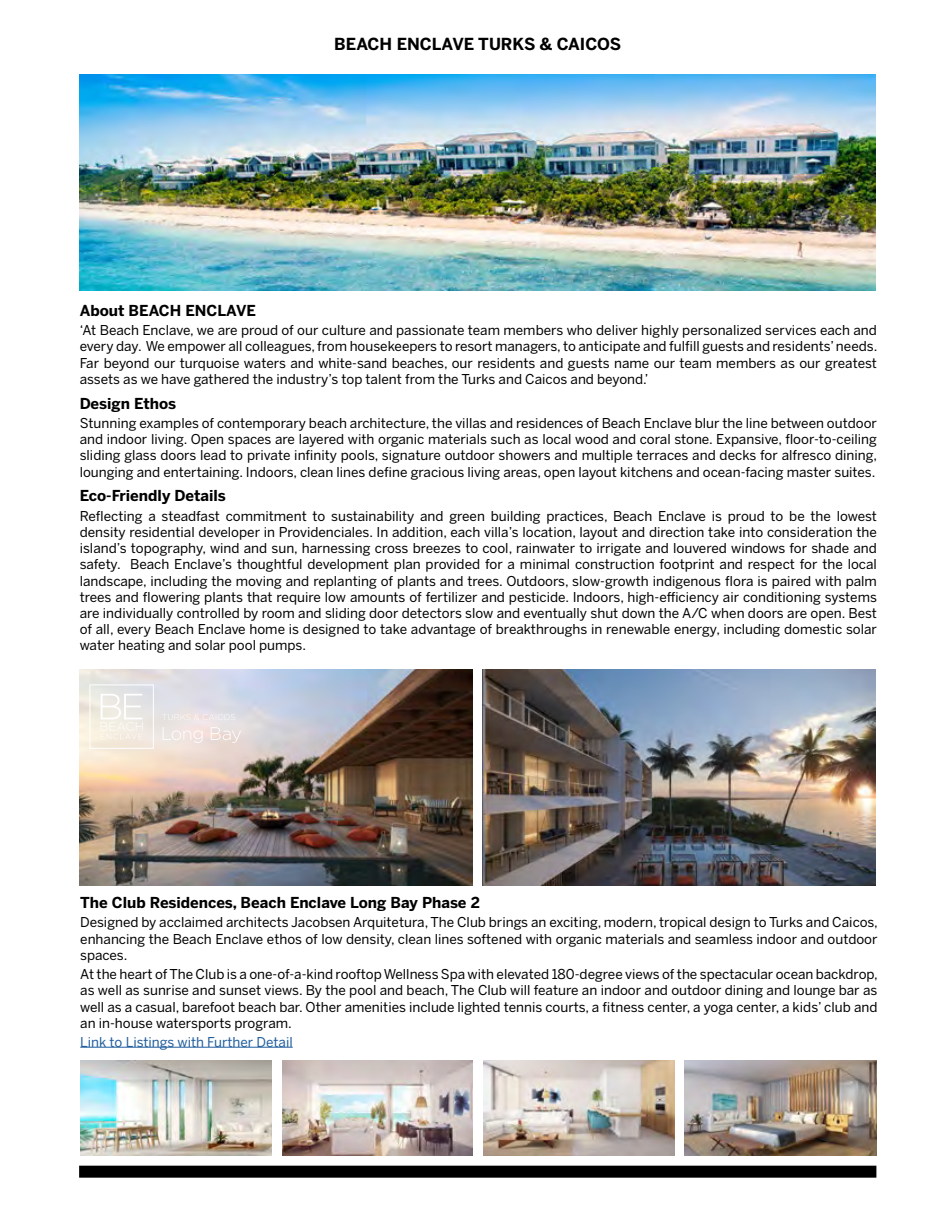
<style>
.page{position:relative;width:945px;height:1215px;background:#fff}
.page>*{position:absolute;margin:0;border:0;box-sizing:border-box;transform-origin:0 0}
.t1{font:700 16.5px "Benton Sans";color:#000}
.t2{font:700 15px "Benton Sans";color:#000}
.t3{font:13.5px/16.2px "Benton Sans";color:#000;text-align:justify}
.t4{font:13.5px "Benton Sans";color:#215e9e}
</style>
<div class="page">
<img style="left:79px;top:669px;width:393px;height:216px">
<img style="left:80px;top:74px;width:796px;height:216px">
<div style="left:79px;top:1166px;width:797px;height:12px;background:#000"></div>
<img style="left:80px;top:1061px;width:192px;height:94px">
<img style="left:685px;top:1060px;width:191px;height:95px">
<svg style="left:163px;top:727px;width:78px;height:16px"></svg>
<svg style="left:162px;top:714px;width:73px;height:6px"></svg>
<svg style="left:89px;top:684px;width:65px;height:65px;background:#efebe5"></svg>
<img style="left:484px;top:1060px;width:191px;height:95px">
<img style="left:282px;top:1061px;width:191px;height:94px">
<hr style="left:80px;top:1047px;width:213px;height:1px;background:#215e9e">
<img style="left:483px;top:670px;width:393px;height:216px">
<p class="t1" style="left:334px;top:34px;width:289px">BEACH ENCLAVE TURKS &amp; CAICOS</p>
<p class="t2" style="left:80px;top:301px;width:178px">About BEACH ENCLAVE</p>
<p class="t3" style="left:80px;top:322px;width:799px">‘At Beach Enclave, we are proud of our culture and passionate team members who deliver highly personalized services each and every day. We empower all colleagues, from housekeepers to resort managers, to anticipate and fulfill guests and residents’ needs.<br>Far beyond our turquoise waters and white-sand beaches, our residents and guests name our team members as our greatest assets as we have gathered the industry’s top talent from the Turks and Caicos and beyond.’</p>
<p class="t2" style="left:80px;top:394px;width:98px">Design Ethos</p>
<p class="t3" style="left:80px;top:415px;width:799px">Stunning examples of contemporary beach architecture, the villas and residences of Beach Enclave blur the line between outdoor and indoor living. Open spaces are layered with organic materials such as local wood and coral stone. Expansive, floor-to-ceiling sliding glass doors lead to private infinity pools, signature outdoor showers and multiple terraces and decks for alfresco dining, lounging and entertaining. Indoors, clean lines define gracious living areas, open layout kitchens and ocean-facing master suites.</p>
<p class="t2" style="left:80px;top:486px;width:148px">Eco-Friendly Details</p>
<p class="t3" style="left:80px;top:508px;width:799px">Reflecting a steadfast commitment to sustainability and green building practices, Beach Enclave is proud to be the lowest density residential developer in Providenciales. In addition, each villa’s location, layout and direction take into consideration the island’s topography, wind and sun, harnessing cross breezes to cool, rainwater to irrigate and louvered windows for shade and safety. Beach Enclave’s thoughtful development plan provided for a minimal construction footprint and respect for the local landscape, including the moving and replanting of plants and trees. Outdoors, slow-growth indigenous flora is paired with palm trees and flowering plants that require low amounts of fertilizer and pesticide. Indoors, high-efficiency air conditioning systems are individually controlled by room and sliding door detectors slow and eventually shut down the A/C when doors are open. Best of all, every Beach Enclave home is designed to take advantage of breakthroughs in renewable energy, including domestic solar water heating and solar pool pumps.</p>
<p class="t2" style="left:80px;top:893px;width:401px">The Club Residences, Beach Enclave Long Bay Phase 2</p>
<p class="t3" style="left:80px;top:914px;width:799px">Designed by acclaimed architects Jacobsen Arquitetura, The Club brings an exciting, modern, tropical design to Turks and Caicos, enhancing the Beach Enclave ethos of low density, clean lines softened with organic materials and seamless indoor and outdoor spaces.</p>
<p class="t3" style="left:80px;top:966px;width:799px">At the heart of The Club is a one-of-a-kind rooftop Wellness Spa with elevated 180-degree views of the spectacular ocean backdrop, as well as sunrise and sunset views. By the pool and beach, The Club will feature an indoor and outdoor dining and lounge bar as well as a casual, barefoot beach bar. Other amenities include lighted tennis courts, a fitness center, a yoga center, a kids’ club and an in-house watersports program.</p>
<p class="t4" style="left:80px;top:1034px;width:214px">Link to Listings with Further Detail</p>
</div>
